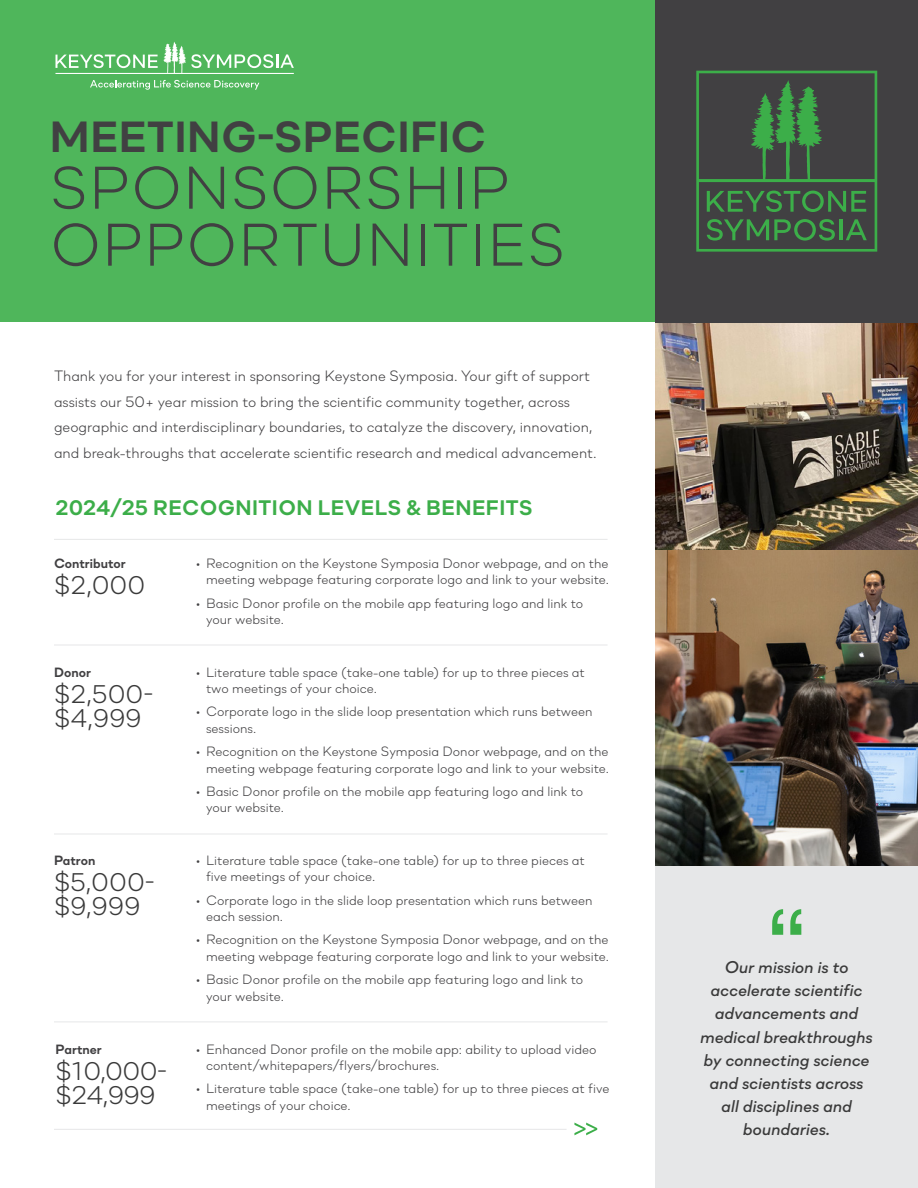
<style>
.page{position:relative;width:918px;height:1188px;background:#fff}
.page>*{position:absolute;margin:0;border:0;box-sizing:border-box;transform-origin:0 0}
.t1{font:300 60px/57px "Soin Sans Neue";letter-spacing:.01em;color:#414042}
.t2{font:700 43.5px "Soin Sans Neue";letter-spacing:.01em;color:#414042}
.t3{font:300 25.5px/24px "Soin Sans Neue";color:#3a3a3a}
.t4{font:300 25.5px/24px "Soin Sans Neue";letter-spacing:-.02em;color:#3a3a3a}
.t5{font:700 21px "Soin Sans Neue";letter-spacing:.02em;color:#3cae49}
.t6{font:italic 500 16.95px/23.2px "Soin Sans Neue";color:#3a3a3a;text-align:center}
.t7{font:300 15px/25.5px "Soin Sans Neue";color:#414042}
.t8{font:300 13.5px/16.5px "Soin Sans Neue";color:#414042}
.t9{font:700 13.35px "Soin Sans Neue";color:#414042}
</style>
<div class="page">
<img style="left:656px;top:322px;width:262px;height:229px">
<img style="left:656px;top:551px;width:262px;height:315px">
<hr style="left:54px;top:645px;width:554px;height:1px;background:#e6e7e8">
<hr style="left:54px;top:539px;width:554px;height:1px;background:#e6e7e8">
<hr style="left:54px;top:834px;width:554px;height:1px;background:#e6e7e8">
<hr style="left:54px;top:1022px;width:554px;height:1px;background:#e6e7e8">
<hr style="left:54px;top:1129px;width:513px;height:1px;background:#e6e7e8">
<svg style="left:574px;top:1123px;width:23px;height:12px"></svg>
<div style="left:656px;top:866px;width:262px;height:322px;background:#e6e7e8"></div>
<svg style="left:772px;top:909px;width:29px;height:26px"></svg>
<div style="left:0;top:0;width:656px;height:322px;background:#4fb65b"></div>
<svg style="left:56px;top:42px;width:238px;height:32px"></svg>
<svg style="left:90px;top:80px;width:169px;height:10px"></svg>
<div style="left:656px;top:0;width:262px;height:322px;background:#414042"></div>
<svg style="left:696px;top:71px;width:181px;height:181px"></svg>
<h2 class="t2" style="left:50px;top:107px;width:438px">MEETING-SPECIFIC</h2>
<h1 class="t1" style="left:50px;top:154px;width:517px">SPONSORSHIP<br>OPPORTUNITIES</h1>
<p class="t7" style="left:54px;top:362px;width:544px">Thank you for your interest in sponsoring Keystone Symposia. Your gift of support assists our 50+ year mission to bring the scientific community together, across geographic and interdisciplinary boundaries, to catalyze the discovery, innovation, and break-throughs that accelerate scientific research and medical advancement.</p>
<h3 class="t5" style="left:56px;top:494px;width:479px">2024/25 RECOGNITION LEVELS &amp; BENEFITS</h3>
<p class="t9" style="left:54px;top:554px;width:73px">Contributor</p>
<h3 class="t3" style="left:54px;top:571px;width:93px">$2,000</h3>
<p class="t9" style="left:54px;top:663px;width:39px">Donor</p>
<h3 class="t3" style="left:54px;top:680px;width:101px">$2,500- $4,999</h3>
<p class="t8" style="left:196px;top:554px;width:415px;text-align:right">• Recognition on the Keystone Symposia Donor webpage, and on the meeting webpage featuring corporate logo and link to your website.</p>
<p class="t8" style="left:206px;top:594px;width:379px;text-indent:-11px">• Basic Donor profile on the mobile app featuring logo and link to your website.</p>
<p class="t8" style="left:206px;top:663px;width:380px;text-indent:-11px">• Literature table space (take-one table) for up to three pieces at two meetings of your choice.</p>
<p class="t8" style="left:206px;top:702px;width:388px;text-indent:-11px">• Corporate logo in the slide loop presentation which runs between sessions.</p>
<p class="t8" style="left:196px;top:742px;width:415px;text-align:right">• Recognition on the Keystone Symposia Donor webpage, and on the meeting webpage featuring corporate logo and link to your website.</p>
<p class="t8" style="left:206px;top:782px;width:379px;text-indent:-11px">• Basic Donor profile on the mobile app featuring logo and link to your website.</p>
<p class="t9" style="left:54px;top:851px;width:43px">Patron</p>
<h3 class="t3" style="left:54px;top:868px;width:102px">$5,000- $9,999</h3>
<p class="t8" style="left:206px;top:851px;width:380px;text-indent:-11px">• Literature table space (take-one table) for up to three pieces at five meetings of your choice.</p>
<p class="t8" style="left:206px;top:891px;width:388px;text-indent:-11px">• Corporate logo in the slide loop presentation which runs between each session.</p>
<p class="t8" style="left:196px;top:930px;width:415px;text-align:right">• Recognition on the Keystone Symposia Donor webpage, and on the meeting webpage featuring corporate logo and link to your website.</p>
<p class="t8" style="left:206px;top:970px;width:379px;text-indent:-11px">• Basic Donor profile on the mobile app featuring logo and link to your website.</p>
<p class="t9" style="left:56px;top:1040px;width:48px">Partner</p>
<h3 class="t4" style="left:56px;top:1057px;width:113px">$10,000- $24,999</h3>
<p class="t8" style="left:206px;top:1040px;width:392px;text-indent:-11px">• Enhanced Donor profile on the mobile app: ability to upload video content/whitepapers/flyers/brochures.</p>
<p class="t8" style="left:206px;top:1079px;width:405px;text-indent:-11px">• Literature table space (take-one table) for up to three pieces at five meetings of your choice.</p>
<p class="t6" style="left:701px;top:954px;width:174px">Our mission is to accelerate scientific advancements and medical breakthroughs by connecting science and scientists across all disciplines and boundaries.</p>
</div>
